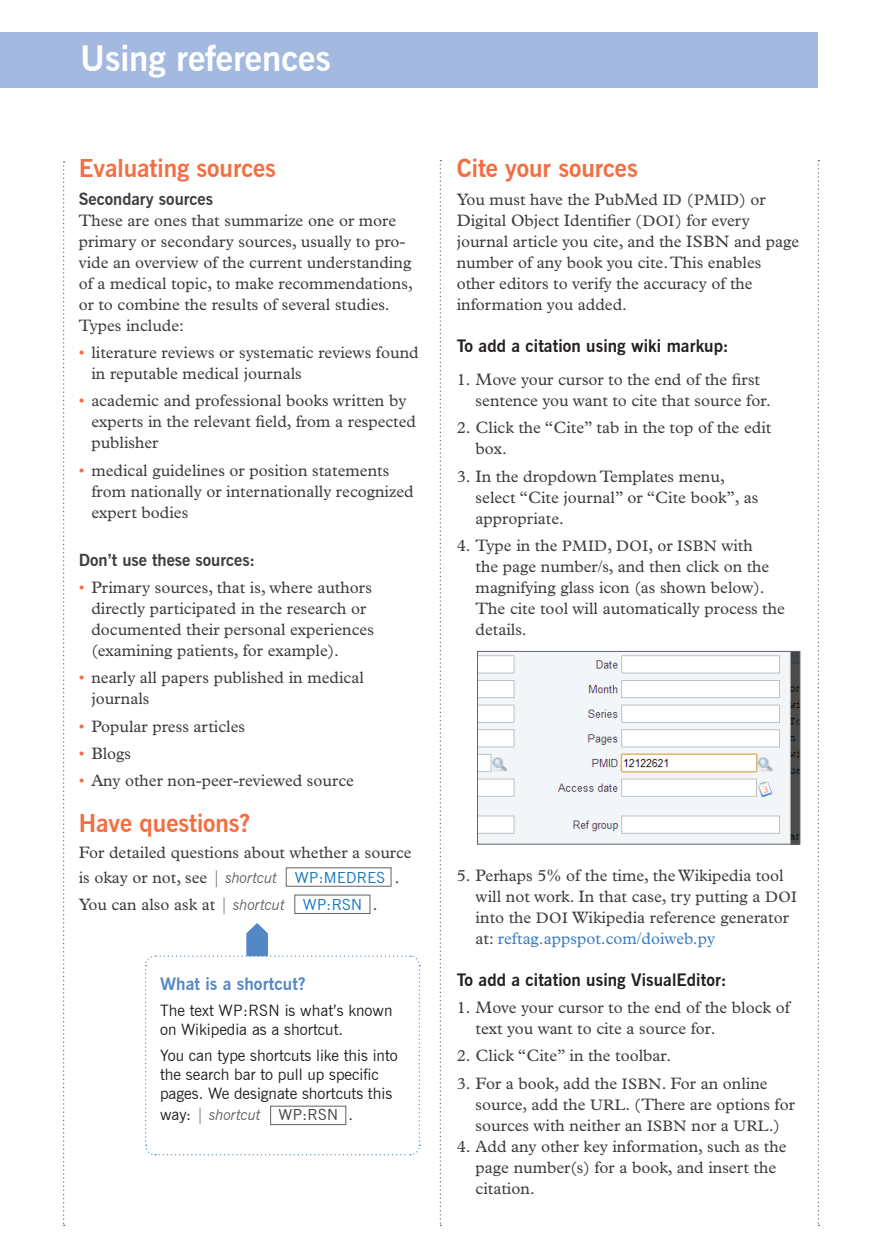
<style>
.page{position:relative;width:882px;height:1260px;background:#fff}
.page>*{position:absolute;margin:0;border:0;box-sizing:border-box;transform-origin:0 0}
.t1{font:700 35px "News Gothic BT";letter-spacing:-.005em;color:#fff}
.t2{font:700 24.5px "News Gothic BT";letter-spacing:-.005em;color:#f36f42}
.t3{font:700 17.15px "News Gothic BT";letter-spacing:.005em;color:#231f20}
.t4{font:700 17.15px "News Gothic BT";letter-spacing:.005em;color:#5487c6}
.t5{font:16.62px/21px "Plantin MT Std";color:#3e3e3f}
.t6{font:700 16.62px "News Gothic BT";color:#3e3e3f}
.t7{font:15.75px/19.2px "News Gothic BT";color:#231f20}
.t8{font:italic 14.88px "News Gothic BT";letter-spacing:-.005em;color:#636366}
.s1{font-family:"News Gothic BT";font-weight:700}
.s2{color:#f36f42}
.s3{color:#636366}
.s4{font-family:"News Gothic BT";font-style:italic;font-size:14.88px;color:#636366}
.s5{font-family:"News Gothic BT";font-size:15.4px;color:#1074bc}
.s6{font-style:normal;font-size:15.75px;color:#231f20}
.s7{font-family:"Plantin MT Std";font-style:normal;font-size:16.62px}
.s8{font-style:normal;font-size:15.4px;color:#3e3e3f}
.s9{font-style:normal;font-size:15.4px;color:#231f20}
.s10{font-size:15.4px}
.s11{color:#3c7ec1}
</style>
<div class="page">
<div style="left:0;top:32px;width:818px;height:56px;background:#a4b9df"></div>
<svg style="left:440px;top:160px;width:1px;height:1066px"></svg>
<img style="left:479px;top:653px;width:319px;height:189px">
<div style="left:477px;top:651px;width:323px;height:193px;border:1px solid #636366"></div>
<svg style="left:145px;top:923px;width:276px;height:233px"></svg>
<svg style="left:63px;top:161px;width:2px;height:1065px"></svg>
<svg style="left:818px;top:160px;width:1px;height:1066px"></svg>
<div style="left:295px;top:895px;width:75px;height:19px;border:1px solid #636366"></div>
<div style="left:270px;top:1106px;width:76px;height:19px;border:1px solid #636366"></div>
<p class="t1" style="left:80px;top:37px;width:252px">Using references</p>
<p class="t2" style="left:79px;top:154px;width:199px">Evaluating sources</p>
<p class="t5" style="left:79px;top:189px;width:336px"><span class="s1">Secondary sources<br></span>These are ones that summarize one or more primary or secondary sources, usually to pro&shy;vide an overview of the current understanding of a medical topic, to make recommendations, or to combine the results of several studies.<br>Types include:</p>
<p class="t5" style="left:91px;top:342px;width:329px;text-indent:-13px"><span class="s2">•</span> literature reviews or systematic reviews found in reputable medical journals</p>
<p class="t5" style="left:91px;top:390px;width:326px;text-indent:-13px"><span class="s2">•</span> academic and professional books written by experts in the relevant field, from a respected publisher</p>
<p class="t5" style="left:91px;top:460px;width:324px;text-indent:-13px"><span class="s2">•</span> medical guidelines or position statements from nationally or internationally recognized expert bodies</p>
<p class="t6" style="left:79px;top:550px;width:178px">Don’t use these sources:</p>
<p class="t5" style="left:91px;top:577px;width:284px;text-indent:-13px"><span class="s2">•</span> Primary sources, that is, where authors directly participated in the research or documented their personal experiences (examining patients, for example).</p>
<p class="t5" style="left:91px;top:668px;width:274px;text-indent:-13px"><span class="s2">•</span> nearly all papers published in medical journals</p>
<p class="t5" style="left:79px;top:716px;width:168px"><span class="s2">•</span> Popular press articles</p>
<p class="t5" style="left:79px;top:743px;width:54px"><span class="s2">•</span> Blogs</p>
<p class="t5" style="left:79px;top:770px;width:277px"><span class="s2">•</span> Any other non-peer-reviewed source</p>
<p class="t2" style="left:79px;top:809px;width:173px">Have questions?</p>
<p class="t5" style="left:79px;top:840px;width:335px;line-height:24.5px">For detailed questions about whether a source is okay or not, see <span class="s3">|</span> <span class="s4">shortcut</span> <span class="s5">WP:MEDRES</span> .</p>
<p class="t5" style="left:79px;top:894px;width:300px">You can also ask at <span class="s3">|</span> <span class="s4">shortcut</span> <span class="s5">WP:RSN</span> .</p>
<p class="t4" style="left:160px;top:974px;width:147px">What is a shortcut?</p>
<p class="t7" style="left:160px;top:1001px;width:234px">The text WP:RSN is what’s known on Wikipedia as a shortcut.</p>
<p class="t7" style="left:160px;top:1045px;width:239px">You can type shortcuts like this into the search bar to pull up specific pages. We designate shortcuts this</p>
<p class="t8" style="left:160px;top:1106px;width:194px"><span class="s6">way:</span> <span class="s7">|</span> shortcut <span class="s8">WP:RSN</span> <span class="s9">.</span></p>
<p class="t2" style="left:457px;top:154px;width:183px">Cite your sources</p>
<p class="t5" style="left:457px;top:189px;width:344px">You must have the PubMed <span class="s10">ID</span> (<span class="s10">PMID</span>) or Digital Object Identifier (<span class="s10">DOI</span>) for every journal article you cite, and the ISBN and page number of any book you cite. This enables other editors to verify the accuracy of the information you added.</p>
<p class="t3" style="left:457px;top:335px;width:274px">To add a citation using wiki markup:</p>
<p class="t5" style="left:476px;top:369px;width:297px;text-indent:-19px">1. Move your cursor to the end of the first sentence you want to cite that source for.</p>
<p class="t5" style="left:476px;top:417px;width:297px;text-indent:-19px">2. Click the “Cite” tab in the top of the edit box.</p>
<p class="t5" style="left:476px;top:466px;width:284px;text-indent:-19px">3. In the dropdown Templates menu, select “Cite journal” or “Cite book”, as appropriate.</p>
<p class="t5" style="left:476px;top:535px;width:311px;text-indent:-19px">4. Type in the <span class="s10">PMID</span>, <span class="s10">DOI</span>, or <span class="s10">ISBN</span> with<br>the page number/s, and then click on the magnifying glass icon (as shown below).<br>The cite tool will automatically process the details.</p>
<p class="t5" style="left:476px;top:865px;width:323px;text-indent:-19px">5. Perhaps 5% of the time, the Wikipedia tool will not work. In that case, try putting a <span class="s10">DOI </span>into the <span class="s10">DOI</span> Wikipedia reference generator at: <span class="s11">reftag.appspot.com/doiweb.py</span></p>
<p class="t3" style="left:457px;top:969px;width:271px">To add a citation using VisualEditor:</p>
<p class="t5" style="left:476px;top:997px;width:316px;text-indent:-19px">1. Move your cursor to the end of the block of text you want to cite a source for.</p>
<p class="t5" style="left:457px;top:1046px;width:216px">2. Click “Cite” in the toolbar.</p>
<p class="t5" style="left:476px;top:1073px;width:321px;text-indent:-19px">3. For a book, add the <span class="s10">ISBN</span>. For an online source, add the <span class="s10">URL</span>. (There are options for sources with neither an <span class="s10">ISBN</span> nor a <span class="s10">URL</span>.)</p>
<p class="t5" style="left:476px;top:1136px;width:312px;text-indent:-19px">4. Add any other key information, such as the page number(s) for a book, and insert the citation.</p>
</div>
